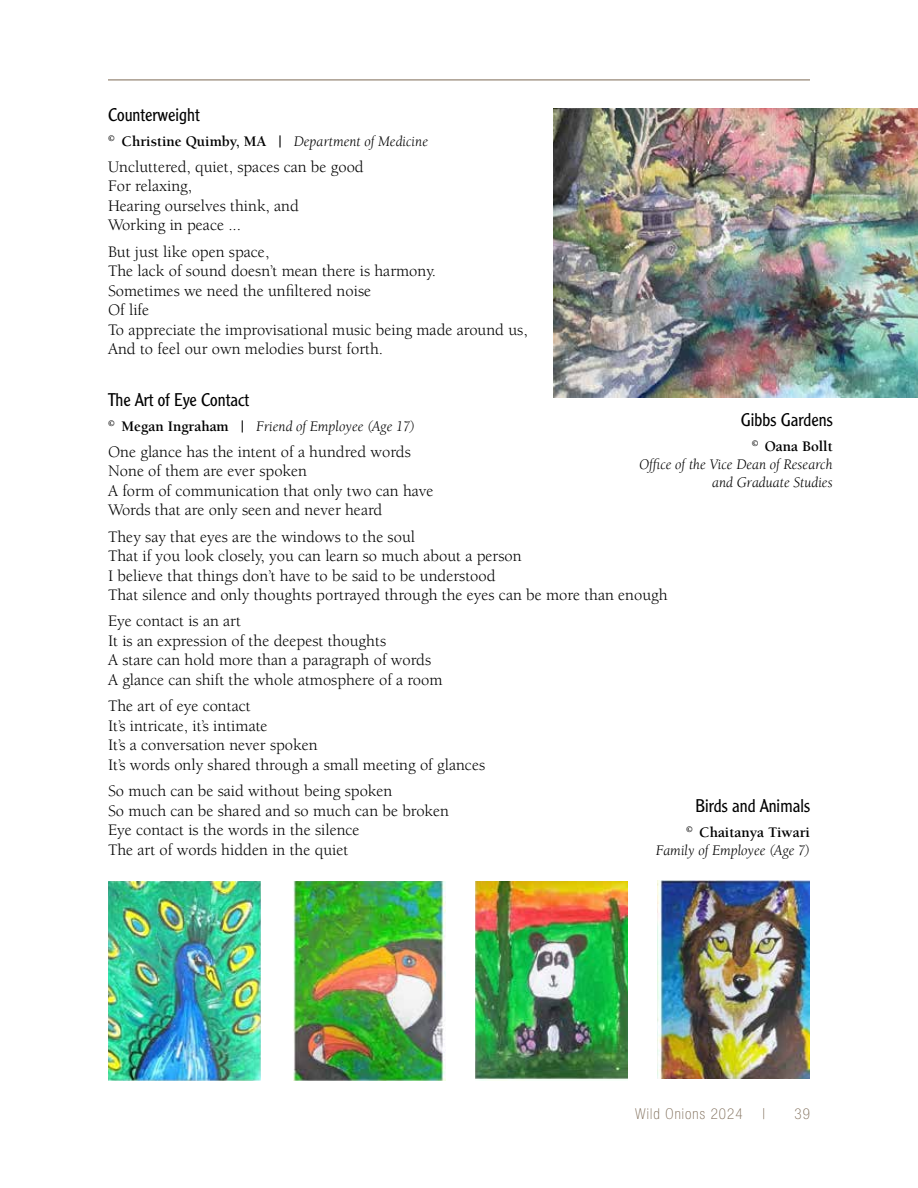
<style>
.page{position:relative;width:918px;height:1188px;background:#fff}
.page>*{position:absolute;margin:0;border:0;box-sizing:border-box;transform-origin:0 0}
.t1{font:300 18px "Clearface Gothic LT Std";color:#000}
.t2{font:16.5px/19.5px "Berkeley Std";color:#000}
.t3{font:italic 15px/18px "Berkeley Std";color:#000;text-align:right}
.t4{font:100 condensed 15px "Helvetica Neue LT Std";letter-spacing:.07em;color:#7c6a55}
.s1{font-weight:700;font-style:normal}
</style>
<div class="page">
<hr style="left:108px;top:80px;width:702px;height:1px;background:#7c6a55">
<img style="left:554px;top:108px;width:364px;height:289px">
<img style="left:108px;top:882px;width:152px;height:198px">
<img style="left:293px;top:882px;width:152px;height:198px">
<img style="left:475px;top:882px;width:153px;height:198px">
<img style="left:658px;top:880px;width:152px;height:199px">
<p class="t1" style="left:108px;top:104px;width:93px">Counterweight</p>
<p class="t3" style="left:108px;top:132px;width:322px"><sup>©</sup> <span class="s1">Christine Quimby, MA |</span> Department of Medicine</p>
<p class="t2" style="left:108px;top:157px;width:257px">Uncluttered, quiet, spaces can be good<br>For relaxing,<br>Hearing ourselves think, and<br>Working in peace ...</p>
<p class="t2" style="left:108px;top:242px;width:421px">But just like open space,<br>The lack of sound doesn’t mean there is harmony.<br>Sometimes we need the unfiltered noise<br>Of life<br>To appreciate the improvisational music being made around us, And to feel our own melodies burst forth.</p>
<p class="t1" style="left:108px;top:389px;width:143px">The Art of Eye Contact</p>
<p class="t3" style="left:108px;top:417px;width:309px"><sup>©</sup> <span class="s1">Megan Ingraham |</span> Friend of Employee (Age 17)</p>
<p class="t2" style="left:108px;top:442px;width:327px">One glance has the intent of a hundred words None of them are ever spoken<br>A form of communication that only two can have Words that are only seen and never heard</p>
<p class="t2" style="left:108px;top:527px;width:561px">They say that eyes are the windows to the soul<br>That if you look closely, you can learn so much about a person<br>I believe that things don’t have to be said to be understood<br>That silence and only thoughts portrayed through the eyes can be more than enough</p>
<p class="t2" style="left:108px;top:612px;width:336px">Eye contact is an art<br>It is an expression of the deepest thoughts<br>A stare can hold more than a paragraph of words A glance can shift the whole atmosphere of a room</p>
<p class="t2" style="left:108px;top:697px;width:379px">The art of eye contact<br>It’s intricate, it’s intimate<br>It’s a conversation never spoken<br>It’s words only shared through a small meeting of glances</p>
<p class="t2" style="left:108px;top:781px;width:343px">So much can be said without being spoken<br>So much can be shared and so much can be broken Eye contact is the words in the silence<br>The art of words hidden in the quiet</p>
<p class="t1" style="left:741px;top:409px;width:93px">Gibbs Gardens</p>
<p class="t3" style="left:639px;top:437px;width:195px"><sup>©</sup> <span class="s1">Oana Bollt<br></span>Office of the Vice Dean of Research and Graduate Studies</p>
<p class="t1" style="left:695px;top:795px;width:116px">Birds and Animals</p>
<p class="t3" style="left:656px;top:824px;width:156px"><sup>©</sup> <span class="s1">Chaitanya Tiwari<br></span>Family of Employee (Age 7)</p>
<p class="t4" style="left:635px;top:1105px;width:109px">Wild Onions 2024</p>
<p class="t4" style="left:762px;top:1105px;width:5px">|</p>
<p class="t4" style="left:795px;top:1105px;width:17px">39</p>
</div>
